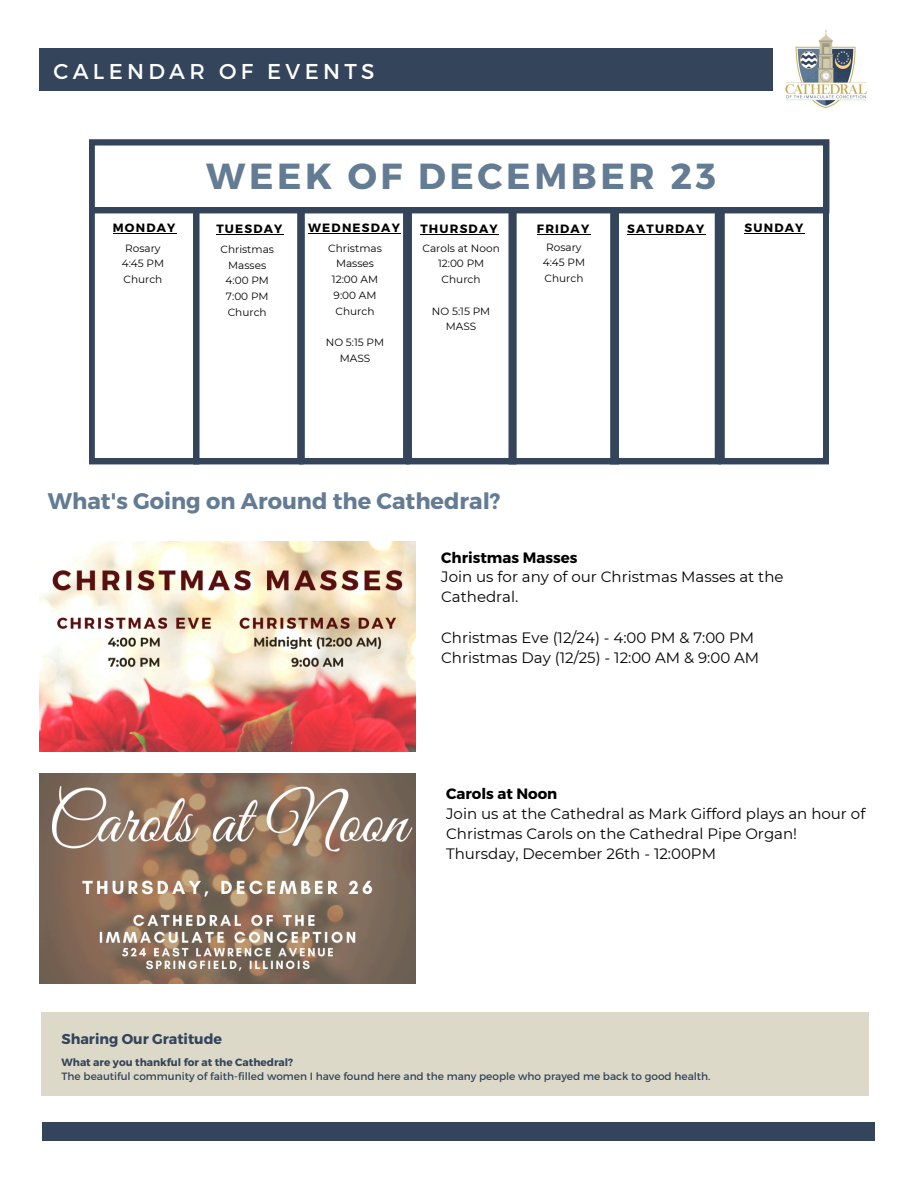
<style>
.page{position:relative;width:918px;height:1188px;background:#fff}
.page>*{position:absolute;margin:0;border:0;box-sizing:border-box;transform-origin:0 0}
.t1{font:700 36.3px "Montserrat";letter-spacing:.1em;color:#637b93}
.t2{font:700 22.5px "Montserrat";color:#637b93}
.t3{font:21.45px "Montserrat";letter-spacing:.2em;color:#fefefd}
.t4{font:15px/19.8px "Montserrat";color:#000}
.t5{font:700 14.25px "Montserrat";color:#33445b}
.t6{font:700 12px "Montserrat";letter-spacing:.1em;color:#000}
.t7{font:10.5px/15.8px "Montserrat";color:#000;text-align:center}
.t8{font:10.5px "Montserrat";color:#33445b}
.t9{font:700 10.5px "Montserrat";color:#33445b}
.s1{font-weight:700}
</style>
<div class="page">
<img style="left:785px;top:30px;width:82px;height:78px">
<div style="left:39px;top:49px;width:733px;height:42px;background:#33445b"></div>
<div style="left:43px;top:1123px;width:832px;height:18px;background:#33445b"></div>
<svg style="left:89px;top:139px;width:740px;height:68px"></svg>
<svg style="left:89px;top:207px;width:740px;height:257px"></svg>
<div style="left:41px;top:1013px;width:828px;height:83px;background:#ddd9c9"></div>
<img style="left:39px;top:542px;width:377px;height:209px">
<img style="left:39px;top:774px;width:377px;height:209px">
<hr style="left:113px;top:233px;width:64px;height:1px;background:#000">
<hr style="left:216px;top:234px;width:68px;height:1px;background:#000">
<hr style="left:308px;top:233px;width:93px;height:1px;background:#000">
<hr style="left:420px;top:234px;width:79px;height:1px;background:#000">
<hr style="left:537px;top:234px;width:53px;height:1px;background:#000">
<hr style="left:627px;top:234px;width:78px;height:1px;background:#000">
<hr style="left:745px;top:233px;width:60px;height:1px;background:#000">
<h6 class="t3" style="left:54px;top:57px;width:322px">CALENDAR OF EVENTS</h6>
<p class="t1" style="left:206px;top:152px;width:511px">WEEK OF DECEMBER 23</p>
<p class="t6" style="left:113px;top:220px;width:64px">MONDAY</p>
<p class="t6" style="left:216px;top:220px;width:68px">TUESDAY</p>
<h6 class="t6" style="left:308px;top:220px;width:93px">WEDNESDAY</h6>
<p class="t6" style="left:420px;top:220px;width:79px">THURSDAY</p>
<p class="t6" style="left:537px;top:220px;width:54px">FRIDAY</p>
<p class="t6" style="left:627px;top:220px;width:79px">SATURDAY</p>
<p class="t7" style="left:328px;top:240px;width:55px">Christmas<br>Masses</p>
<h6 class="t7" style="left:332px;top:272px;width:48px">12:00 AM</h6>
<p class="t7" style="left:334px;top:287px;width:44px">9:00 AM</p>
<p class="t7" style="left:336px;top:303px;width:40px">Church</p>
<p class="t7" style="left:326px;top:335px;width:60px">NO 5:15 PM<br>MASS</p>
<p class="t7" style="left:546px;top:239px;width:37px">Rosary</p>
<p class="t7" style="left:543px;top:255px;width:44px">4:45 PM</p>
<h6 class="t7" style="left:544px;top:270px;width:40px">Church</h6>
<p class="t7" style="left:423px;top:240px;width:79px">Carols at Noon</p>
<p class="t7" style="left:438px;top:256px;width:48px">12:00 PM</p>
<h6 class="t7" style="left:442px;top:272px;width:40px">Church</h6>
<p class="t7" style="left:432px;top:303px;width:60px">NO 5:15 PM<br>MASS</p>
<p class="t7" style="left:125px;top:240px;width:37px">Rosary</p>
<p class="t7" style="left:122px;top:256px;width:44px">4:45 PM</p>
<h6 class="t7" style="left:123px;top:272px;width:40px">Church</h6>
<h6 class="t7" style="left:220px;top:241px;width:55px">Christmas<br>Masses</h6>
<h3 class="t7" style="left:226px;top:273px;width:45px">4:00 PM</h3>
<p class="t7" style="left:226px;top:288px;width:44px">7:00 PM</p>
<h5 class="t7" style="left:228px;top:304px;width:40px">Church</h5>
<p class="t6" style="left:745px;top:220px;width:60px">SUNDAY</p>
<p class="t2" style="left:48px;top:487px;width:454px">What's Going on Around the Cathedral?</p>
<h5 class="t4" style="left:441px;top:548px;width:344px"><span class="s1">Christmas Masses<br></span>Join us for any of our Christmas Masses at the<br>Cathedral.</h5>
<p class="t4" style="left:441px;top:627px;width:320px;line-height:20.2px">Christmas Eve (12/24) - 4:00 PM &amp; 7:00 PM<br>Christmas Day (12/25) - 12:00 AM &amp; 9:00 AM</p>
<h5 class="t4" style="left:446px;top:784px;width:421px"><span class="s1">Carols at Noon<br></span>Join us at the Cathedral as Mark Gifford plays an hour of Christmas Carols on the Cathedral Pipe Organ!<br>Thursday, December 26th - 12:00PM</h5>
<p class="t5" style="left:62px;top:1029px;width:162px">Sharing Our Gratitude</p>
<h2 class="t9" style="left:62px;top:1056px;width:233px">What are you thankful for at the Cathedral?</h2>
<h1 class="t8" style="left:62px;top:1070px;width:651px">The beautiful community of faith-filled women I have found here and the many people who prayed me back to good health.</h1>
</div>
